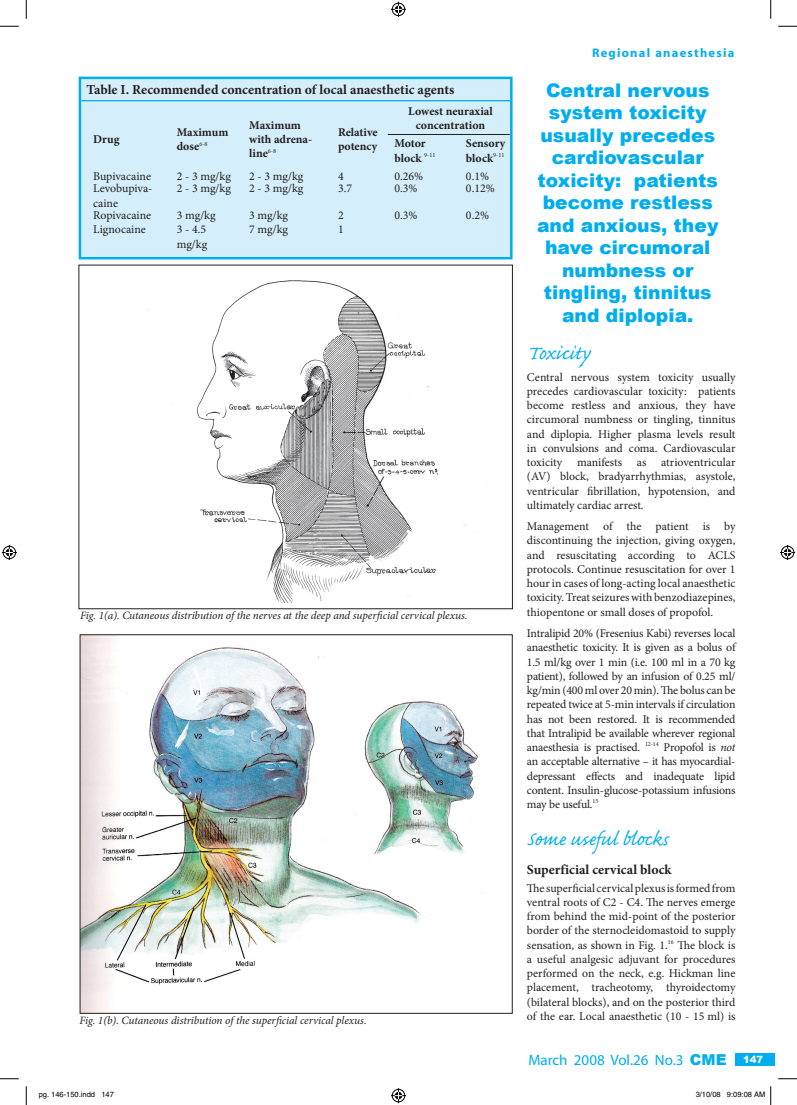
<style>
.page{position:relative;width:797px;height:1105px;background:#fff}
.page>*{position:absolute;margin:0;border:0;box-sizing:border-box;transform-origin:0 0}
.t1{font:25px "Caflisch Script Pro";color:#00aeef}
.t2{font:900 18.75px/22.5px "Arial";color:#00aeef;text-align:center}
.t3{font:15px "Myriad";color:#00aeef}
.t4{font:700 13.75px "Minion Pro";color:#231f20}
.t5{font:700 12.5px "Myriad";letter-spacing:.1em;color:#00aeef}
.t6{font:11.88px/14.2px "Minion Pro";letter-spacing:-.005em;color:#231f20;text-align:justify}
.t7{font:700 11.88px/14.2px "Minion Pro";color:#231f20}
.t8{font:italic 11.25px "Minion Pro";letter-spacing:-.005em;color:#231f20}
.t9{font:900 10px "Arial";color:#fff}
.t10{font:7.5px "Helvetica";color:#000}
.s1{font-style:italic}
.s2{font-family:"Arial";font-weight:900}
</style>
<div class="page">
<div style="left:735px;top:1053px;width:40px;height:12px;background:#00aeef"></div>
<div style="left:80px;top:78px;width:431px;height:180px;background:#d4effb"></div>
<div style="left:79px;top:77px;width:433px;height:182px;border:2px solid #00aeef"></div>
<hr style="left:81px;top:100px;width:429px;height:1px;background:#00aeef">
<hr style="left:388px;top:134px;width:121px;height:1px;background:#231f20">
<img style="left:147px;top:280px;width:291px;height:323px">
<img style="left:82px;top:636px;width:401px;height:376px">
<div style="left:238px;top:977px;width:235px;height:30px;background:#fff"></div>
<svg style="left:0;top:25px;width:19px;height:2px"></svg>
<svg style="left:778px;top:25px;width:19px;height:2px"></svg>
<svg style="left:0;top:1078px;width:19px;height:1px"></svg>
<svg style="left:778px;top:1078px;width:19px;height:1px"></svg>
<svg style="left:25px;top:0;width:2px;height:19px"></svg>
<svg style="left:25px;top:1086px;width:2px;height:19px"></svg>
<svg style="left:770px;top:0;width:1px;height:19px"></svg>
<svg style="left:391px;top:2px;width:15px;height:15px"></svg>
<svg style="left:391px;top:1088px;width:15px;height:15px"></svg>
<svg style="left:2px;top:545px;width:15px;height:15px"></svg>
<svg style="left:780px;top:545px;width:15px;height:15px"></svg>
<svg style="left:770px;top:1086px;width:1px;height:19px"></svg>
<p class="t4" style="left:86px;top:80px;width:369px">Table I. Recommended concentration of local anaesthetic agents</p>
<p class="t7" style="left:93px;top:132px;width:28px">Drug</p>
<p class="t7" style="left:177px;top:125px;width:53px">Maximum dose<sup>6-8</sup></p>
<p class="t7" style="left:249px;top:118px;width:65px">Maximum with adrena&shy;line<sup>6-8</sup></p>
<p class="t7" style="left:338px;top:125px;width:41px">Relative potency</p>
<p class="t7" style="left:408px;top:104px;width:86px;text-align:center">Lowest neuraxial concentration</p>
<p class="t7" style="left:394px;top:136px;width:42px">Motor block <sup>9-11</sup></p>
<p class="t7" style="left:466px;top:136px;width:41px">Sensory block<sup>9-11</sup></p>
<p class="t6" style="left:93px;top:169px;width:59px">Bupivacaine</p>
<p class="t6" style="left:177px;top:169px;width:56px">2 - 3 mg/kg</p>
<p class="t6" style="left:249px;top:169px;width:56px">2 - 3 mg/kg</p>
<p class="t6" style="left:338px;top:169px;width:7px">4</p>
<p class="t6" style="left:394px;top:169px;width:30px">0.26%</p>
<p class="t6" style="left:466px;top:169px;width:25px">0.1%</p>
<p class="t6" style="left:93px;top:182px;width:61px">Levobupiva&shy;caine</p>
<p class="t6" style="left:177px;top:182px;width:56px">2 - 3 mg/kg</p>
<p class="t6" style="left:249px;top:182px;width:56px">2 - 3 mg/kg</p>
<p class="t6" style="left:338px;top:182px;width:16px">3.7</p>
<p class="t6" style="left:394px;top:182px;width:25px">0.3%</p>
<p class="t6" style="left:466px;top:182px;width:30px">0.12%</p>
<p class="t6" style="left:93px;top:209px;width:60px">Ropivacaine</p>
<p class="t6" style="left:177px;top:209px;width:40px">3 mg/kg</p>
<p class="t6" style="left:249px;top:209px;width:40px">3 mg/kg</p>
<p class="t6" style="left:338px;top:209px;width:7px">2</p>
<p class="t6" style="left:394px;top:209px;width:25px">0.3%</p>
<p class="t6" style="left:466px;top:209px;width:25px">0.2%</p>
<p class="t6" style="left:93px;top:222px;width:54px">Lignocaine</p>
<p class="t6" style="left:177px;top:222px;width:32px">3 - 4.5 mg/kg</p>
<p class="t6" style="left:249px;top:222px;width:40px">7 mg/kg</p>
<p class="t6" style="left:338px;top:222px;width:7px">1</p>
<p class="t8" style="left:80px;top:608px;width:389px">Fig. 1(a). Cutaneous distribution of the nerves at the deep and superficial cervical plexus.</p>
<p class="t8" style="left:79px;top:1013px;width:289px">Fig. 1(b). Cutaneous distribution of the superficial cervical plexus.</p>
<p class="t5" style="left:592px;top:46px;width:144px">Regional anaesthesia</p>
<h2 class="t2" style="left:537px;top:79px;width:183px">Central nervous system toxicity usually precedes cardiovascular toxicity: patients become restless and anxious, they have circumoral numbness or tingling, tinnitus and diplopia.</h2>
<h1 class="t1" style="left:527px;top:340px;width:65px">Toxicity</h1>
<p class="t6" style="left:527px;top:370px;width:210px">Central nervous system toxicity usually precedes cardiovascular toxicity: patients become restless and anxious, they have circumoral numbness or tingling, tinnitus and diplopia. Higher plasma levels result in convulsions and coma. Cardiovascular toxicity manifests as atrioventricular (AV) block, bradyarrhythmias, asystole, ventricular fibrillation, hypotension, and ultimately cardiac arrest.</p>
<p class="t6" style="left:527px;top:519px;width:210px">Management of the patient is by discontinuing the injection, giving oxygen, and resuscitating according to ACLS protocols. Continue resuscitation for over 1 hour in cases of long-acting local anaesthetic toxicity. Treat seizures with benzodiazepines, thiopentone or small doses of propofol.</p>
<p class="t6" style="left:527px;top:626px;width:210px">Intralipid 20% (Fresenius Kabi) reverses local anaesthetic toxicity. It is given as a bolus of 1.5 ml/kg over 1 min (i.e. 100 ml in a 70 kg patient), followed by an infusion of 0.25 ml/ kg/min (400 ml over 20 min). The bolus can be repeated twice at 5-min intervals if circulation has not been restored. It is recommended that Intralipid be available wherever regional anaesthesia is practised. <sup>12-14</sup> Propofol is <span class="s1">not </span>an acceptable alternative – it has myocardial&shy;depressant effects and inadequate lipid content. Insulin-glucose-potassium infusions may be useful.<sup>15</sup></p>
<h1 class="t1" style="left:527px;top:826px;width:144px">Some useful blocks</h1>
<p class="t4" style="left:527px;top:860px;width:146px">Superficial cervical block</p>
<p class="t6" style="left:527px;top:881px;width:210px">The superficial cervical plexus is formed from ventral roots of C2 - C4. The nerves emerge from behind the mid-point of the posterior border of the sternocleidomastoid to supply sensation, as shown in Fig. 1.<sup>16</sup> The block is a useful analgesic adjuvant for procedures performed on the neck, e.g. Hickman line placement, tracheotomy, thyroidectomy (bilateral blocks), and on the posterior third of the ear. Local anaesthetic (10 - 15 ml) is</p>
<p class="t3" style="left:528px;top:1052px;width:200px">March 2008 Vol.26 No.3 <span class="s2">CME</span></p>
<p class="t9" style="left:743px;top:1054px;width:22px">147</p>
<p class="t10" style="left:39px;top:1090px;width:77px">pg. 146-150.indd 147</p>
<p class="t10" style="left:695px;top:1090px;width:71px">3/10/08 9:09:08 AM</p>
</div>
